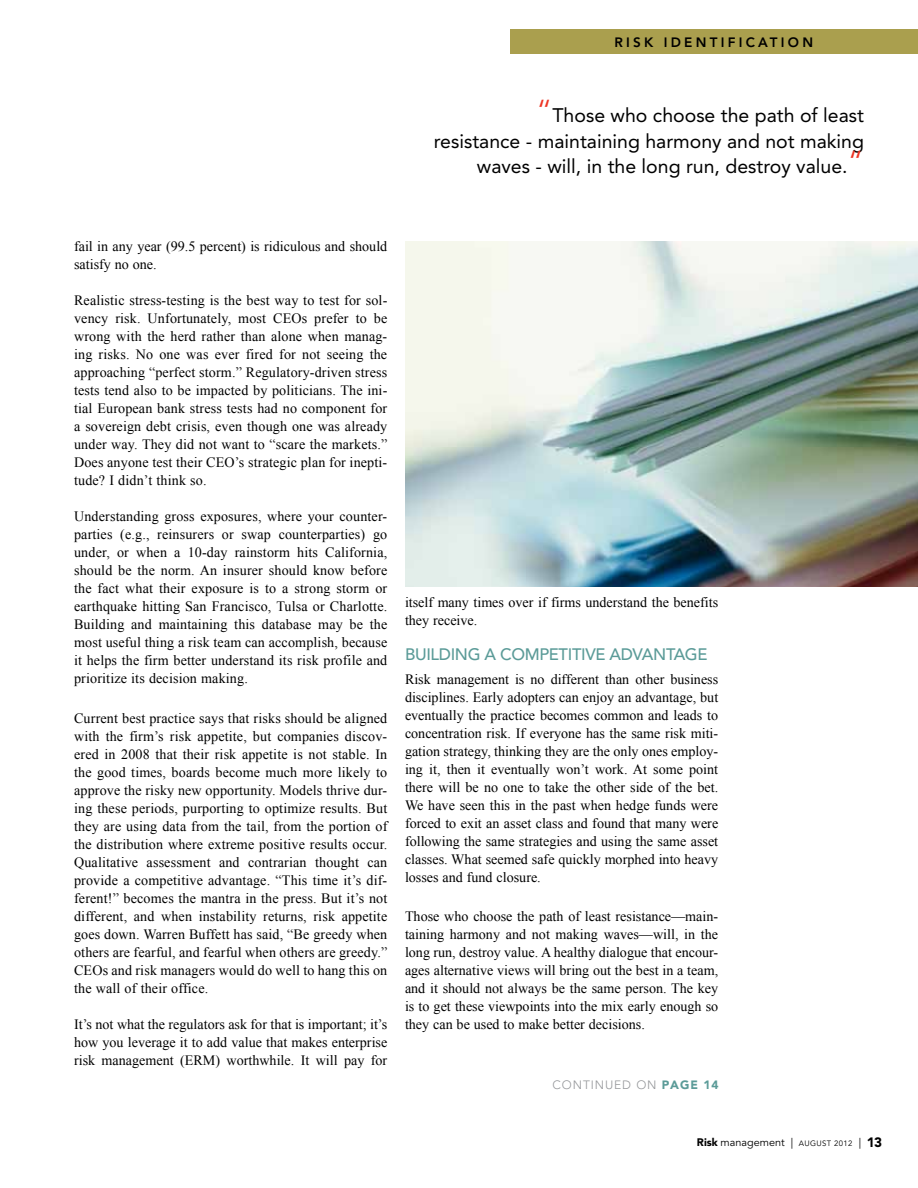
<style>
.page{position:relative;width:918px;height:1188px;background:#fff}
.page>*{position:absolute;margin:0;border:0;box-sizing:border-box;transform-origin:0 0}
.t1{font:19.5px/25.5px "Avenir LT Std";color:#000;text-align:right}
.t2{font:500 16.5px "Avenir LT Std";letter-spacing:-.02em;color:#5b9b98}
.t3{font:14.25px/18px "Times New Roman";color:#000;text-align:justify}
.t4{font:800 13.5px "Avenir LT Std";color:#000}
.t5{font:300 12px "Avenir LT Std";letter-spacing:.075em;color:#939598}
.t6{font:10.8px "Avenir LT Std";color:#000}
.s1{font-weight:300;font-size:31.5px;color:#ee3524}
.s2{font-weight:900;color:#5b9b98}
.s3{font-weight:900}
.s4{font-size:7.8px}
.s5{font-weight:900;font-size:13.5px}
</style>
<div class="page">
<div style="left:510px;top:30px;width:408px;height:24px;background:#aa9f4e"></div>
<img style="left:405px;top:241px;width:513px;height:346px">
<p class="t4" style="left:614px;top:34px;width:22px">RISK</p>
<p class="t4" style="left:664px;top:34px;width:32px">IDENTI</p>
<p class="t4" style="left:728px;top:34px;width:23px">FICATION</p>
<h1 class="t1" style="left:434px;top:103px;width:432px"><span class="s1">“</span>Those who choose the path of least<br>resistance - maintaining harmony and not making waves - will, in the long run, destroy value.<span class="s1">“</span></h1>
<p class="t3" style="left:74px;top:238px;width:315px">fail in any year (99.5 percent) is ridiculous and should satisfy no one.</p>
<p class="t3" style="left:74px;top:292px;width:315px">Realistic stress-testing is the best way to test for sol&shy;vency risk. Unfortunately, most CEOs prefer to be wrong with the herd rather than alone when manag&shy;ing risks. No one was ever fired for not seeing the approaching “perfect storm.” Regulatory-driven stress tests tend also to be impacted by politicians. The ini&shy;tial European bank stress tests had no component for a sovereign debt crisis, even though one was already under way. They did not want to “scare the markets.” Does anyone test their CEO’s strategic plan for inepti&shy;tude? I didn’t think so.</p>
<p class="t3" style="left:74px;top:507px;width:315px">Understanding gross exposures, where your counter&shy;parties (e.g., reinsurers or swap counterparties) go under, or when a 10-day rainstorm hits California, should be the norm. An insurer should know before the fact what their exposure is to a strong storm or earthquake hitting San Francisco, Tulsa or Charlotte.<br>Building and maintaining this database may be the most useful thing a risk team can accomplish, because it helps the firm better understand its risk profile and prioritize its decision making.</p>
<p class="t3" style="left:74px;top:709px;width:315px">Current best practice says that risks should be aligned with the firm’s risk appetite, but companies discov&shy;ered in 2008 that their risk appetite is not stable. In the good times, boards become much more likely to approve the risky new opportunity. Models thrive dur&shy;ing these periods, purporting to optimize results. But they are using data from the tail, from the portion of the distribution where extreme positive results occur.<br>Qualitative assessment and contrarian thought can provide a competitive advantage. “This time it’s dif&shy;ferent!” becomes the mantra in the press. But it’s not different, and when instability returns, risk appetite goes down. Warren Buffett has said, “Be greedy when others are fearful, and fearful when others are greedy.” CEOs and risk managers would do well to hang this on the wall of their office.</p>
<p class="t3" style="left:74px;top:1015px;width:315px">It’s not what the regulators ask for that is important; it’s how you leverage it to add value that makes enterprise risk management (ERM) worthwhile. It will pay for</p>
<p class="t3" style="left:405px;top:593px;width:315px">itself many times over if firms understand the benefits they receive.</p>
<p class="t2" style="left:405px;top:645px;width:304px">BUILDING A COMPETITIVE ADVANTAGE</p>
<p class="t3" style="left:405px;top:670px;width:315px">Risk management is no different than other business disciplines. Early adopters can enjoy an advantage, but eventually the practice becomes common and leads to concentration risk. If everyone has the same risk miti&shy;gation strategy, thinking they are the only ones employ&shy;ing it, then it eventually won’t work. At some point there will be no one to take the other side of the bet.<br>We have seen this in the past when hedge funds were forced to exit an asset class and found that many were following the same strategies and using the same asset classes. What seemed safe quickly morphed into heavy losses and fund closure.</p>
<p class="t3" style="left:405px;top:907px;width:315px">Those who choose the path of least resistance—main&shy;taining harmony and not making waves—will, in the long run, destroy value. A healthy dialogue that encour&shy;ages alternative views will bring out the best in a team, and it should not always be the same person. The key is to get these viewpoints into the mix early enough so they can be used to make better decisions.</p>
<p class="t5" style="left:553px;top:1078px;width:168px">CONTINUED ON <span class="s2">PAGE 14</span></p>
<p class="t6" style="left:697px;top:1136px;width:187px"><span class="s3">Risk</span> management | <span class="s4">AUGUST 2012</span> | <span class="s5">13</span></p>
</div>
